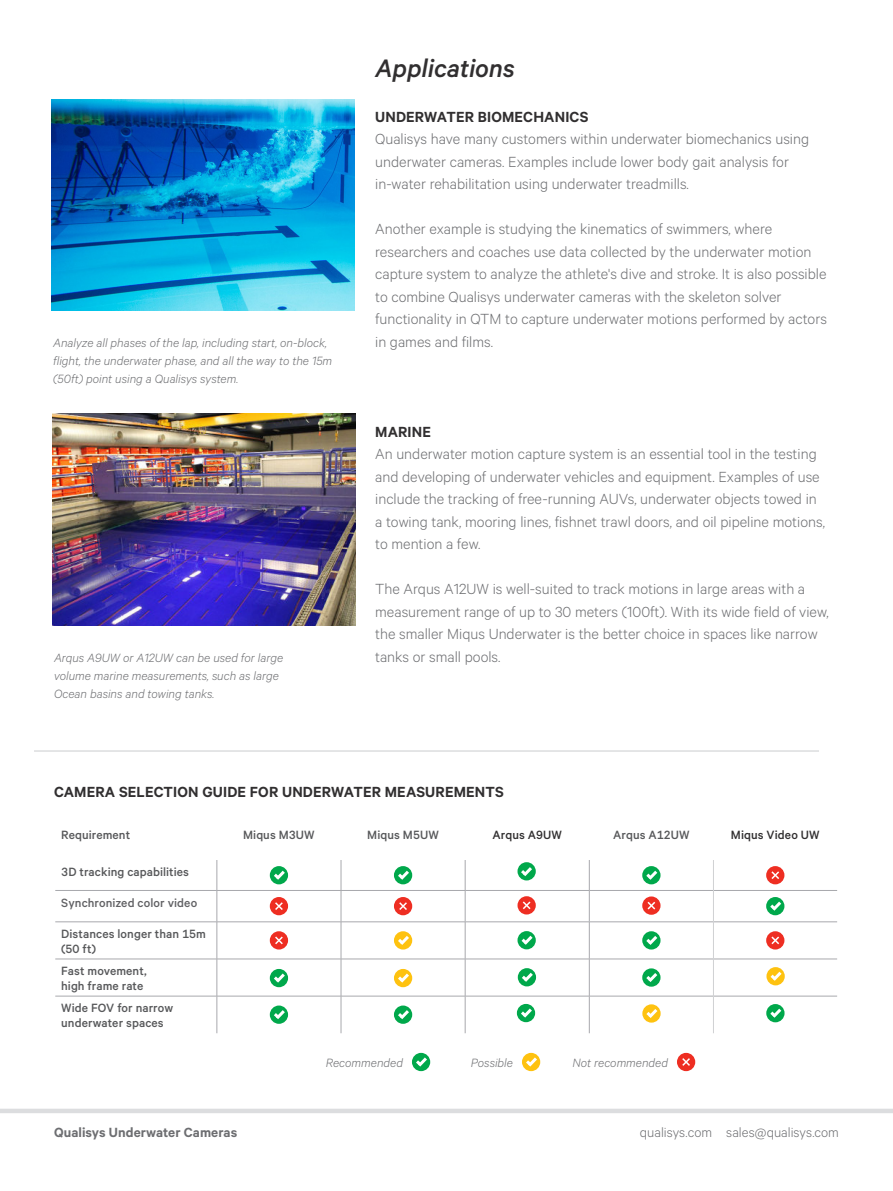
<style>
.page{position:relative;width:893px;height:1191px;background:#fff}
.page>*{position:absolute;margin:0;border:0;box-sizing:border-box;transform-origin:0 0}
.t1{font:italic 500 28.5px "Calibre";letter-spacing:-.005em;color:#312f30}
.t2{font:300 16.5px/22.5px "Calibre";color:#6d6e71}
.t3{font:600 16.5px "Calibre";letter-spacing:.01em;color:#312f30}
.t4{font:300 15px "Calibre";color:#6d6e71}
.t5{font:600 15px "Calibre";letter-spacing:.005em;color:#6d6e71}
.t6{font:italic 300 13.5px/18px "Calibre";color:#6d6e71}
.t7{font:500 13.5px/15px "Calibre";letter-spacing:.005em;color:#57585a}
.t8{font:500 13.5px "Calibre";letter-spacing:.005em;color:#616164}
.t9{font:500 13.5px "Calibre";letter-spacing:.005em;color:#312f30}
</style>
<div class="page">
<hr style="left:34px;top:750px;width:785px;height:1px;background:#dcdddf">
<img style="left:52px;top:99px;width:303px;height:211px">
<img style="left:53px;top:414px;width:303px;height:211px">
<svg style="left:412px;top:1052px;width:18px;height:19px"></svg>
<svg style="left:413px;top:1054px;width:17px;height:15px"></svg>
<svg style="left:522px;top:1052px;width:18px;height:19px"></svg>
<svg style="left:523px;top:1054px;width:17px;height:15px"></svg>
<svg style="left:677px;top:1052px;width:18px;height:19px"></svg>
<svg style="left:681px;top:1056px;width:11px;height:11px"></svg>
<hr style="left:55px;top:890px;width:162px;height:1px;background:#a8a9ad">
<hr style="left:217px;top:890px;width:1px;height:31px;background:#a8a9ad">
<hr style="left:341px;top:890px;width:1px;height:31px;background:#a8a9ad">
<hr style="left:465px;top:890px;width:124px;height:1px;background:#a8a9ad">
<hr style="left:465px;top:890px;width:1px;height:31px;background:#a8a9ad">
<hr style="left:589px;top:890px;width:124px;height:1px;background:#a8a9ad">
<hr style="left:589px;top:890px;width:1px;height:31px;background:#a8a9ad">
<hr style="left:714px;top:890px;width:123px;height:1px;background:#a8a9ad">
<hr style="left:55px;top:921px;width:162px;height:1px;background:#a8a9ad">
<hr style="left:465px;top:921px;width:124px;height:1px;background:#a8a9ad">
<hr style="left:589px;top:921px;width:124px;height:1px;background:#a8a9ad">
<hr style="left:714px;top:921px;width:123px;height:1px;background:#a8a9ad">
<hr style="left:55px;top:958px;width:162px;height:1px;background:#a8a9ad">
<hr style="left:465px;top:958px;width:124px;height:1px;background:#a8a9ad">
<hr style="left:589px;top:958px;width:124px;height:1px;background:#a8a9ad">
<hr style="left:714px;top:958px;width:123px;height:1px;background:#a8a9ad">
<hr style="left:55px;top:995px;width:162px;height:1px;background:#a8a9ad">
<hr style="left:217px;top:995px;width:124px;height:1px;background:#a8a9ad">
<hr style="left:341px;top:995px;width:124px;height:1px;background:#a8a9ad">
<hr style="left:341px;top:890px;width:124px;height:1px;background:#a8a9ad">
<hr style="left:341px;top:921px;width:124px;height:1px;background:#a8a9ad">
<hr style="left:341px;top:958px;width:124px;height:1px;background:#a8a9ad">
<hr style="left:465px;top:995px;width:124px;height:1px;background:#a8a9ad">
<hr style="left:589px;top:995px;width:124px;height:1px;background:#a8a9ad">
<hr style="left:714px;top:995px;width:123px;height:1px;background:#a8a9ad">
<hr style="left:217px;top:860px;width:1px;height:30px;background:#a8a9ad">
<hr style="left:341px;top:860px;width:1px;height:30px;background:#a8a9ad">
<hr style="left:465px;top:860px;width:1px;height:30px;background:#a8a9ad">
<hr style="left:589px;top:860px;width:1px;height:30px;background:#a8a9ad">
<hr style="left:465px;top:922px;width:1px;height:36px;background:#a8a9ad">
<hr style="left:589px;top:922px;width:1px;height:36px;background:#a8a9ad">
<hr style="left:217px;top:959px;width:1px;height:37px;background:#a8a9ad">
<hr style="left:341px;top:959px;width:1px;height:37px;background:#a8a9ad">
<hr style="left:465px;top:959px;width:1px;height:37px;background:#a8a9ad">
<hr style="left:589px;top:959px;width:1px;height:37px;background:#a8a9ad">
<hr style="left:217px;top:890px;width:124px;height:1px;background:#a8a9ad">
<hr style="left:217px;top:921px;width:124px;height:1px;background:#a8a9ad">
<hr style="left:341px;top:922px;width:1px;height:36px;background:#a8a9ad">
<hr style="left:217px;top:958px;width:124px;height:1px;background:#a8a9ad">
<hr style="left:217px;top:922px;width:1px;height:36px;background:#a8a9ad">
<hr style="left:713px;top:860px;width:1px;height:30px;background:#d1d2d4">
<hr style="left:713px;top:890px;width:1px;height:31px;background:#d1d2d4">
<hr style="left:713px;top:921px;width:1px;height:38px;background:#d1d2d4">
<hr style="left:713px;top:959px;width:1px;height:37px;background:#d1d2d4">
<svg style="left:270px;top:866px;width:18px;height:18px"></svg>
<svg style="left:271px;top:867px;width:17px;height:16px"></svg>
<svg style="left:394px;top:866px;width:18px;height:18px"></svg>
<svg style="left:395px;top:867px;width:17px;height:16px"></svg>
<svg style="left:642px;top:866px;width:18px;height:18px"></svg>
<svg style="left:643px;top:867px;width:17px;height:16px"></svg>
<div style="left:766px;top:866px;width:18px;height:18px;background:#ee2e22;border-radius:50%"></div>
<svg style="left:771px;top:871px;width:8px;height:8px"></svg>
<div style="left:270px;top:897px;width:18px;height:18px;background:#ee2e22;border-radius:50%"></div>
<svg style="left:275px;top:902px;width:8px;height:8px"></svg>
<div style="left:394px;top:897px;width:18px;height:18px;background:#ee2e22;border-radius:50%"></div>
<svg style="left:399px;top:902px;width:8px;height:8px"></svg>
<div style="left:642px;top:896px;width:18px;height:18px;background:#ee2e22;border-radius:50%"></div>
<svg style="left:647px;top:901px;width:9px;height:9px"></svg>
<svg style="left:766px;top:897px;width:18px;height:18px"></svg>
<svg style="left:767px;top:898px;width:17px;height:16px"></svg>
<div style="left:270px;top:931px;width:18px;height:18px;background:#ee2e22;border-radius:50%"></div>
<svg style="left:275px;top:936px;width:8px;height:9px"></svg>
<svg style="left:394px;top:931px;width:18px;height:18px"></svg>
<svg style="left:395px;top:932px;width:17px;height:16px"></svg>
<svg style="left:642px;top:931px;width:18px;height:18px"></svg>
<svg style="left:643px;top:932px;width:17px;height:16px"></svg>
<div style="left:766px;top:931px;width:18px;height:18px;background:#ee2e22;border-radius:50%"></div>
<svg style="left:771px;top:936px;width:8px;height:9px"></svg>
<svg style="left:270px;top:969px;width:18px;height:18px"></svg>
<svg style="left:271px;top:970px;width:17px;height:15px"></svg>
<div style="left:394px;top:969px;width:18px;height:18px;background:#fec210;border-radius:50%"></div>
<svg style="left:395px;top:970px;width:17px;height:15px"></svg>
<svg style="left:642px;top:968px;width:18px;height:18px"></svg>
<svg style="left:643px;top:969px;width:17px;height:16px"></svg>
<svg style="left:766px;top:967px;width:19px;height:18px"></svg>
<svg style="left:767px;top:968px;width:18px;height:16px"></svg>
<svg style="left:517px;top:862px;width:19px;height:18px"></svg>
<svg style="left:518px;top:864px;width:17px;height:15px"></svg>
<div style="left:517px;top:896px;width:19px;height:18px;background:#ee2e22;border-radius:50%"></div>
<svg style="left:522px;top:901px;width:9px;height:9px"></svg>
<svg style="left:517px;top:931px;width:19px;height:18px"></svg>
<svg style="left:518px;top:932px;width:18px;height:16px"></svg>
<svg style="left:518px;top:968px;width:18px;height:18px"></svg>
<svg style="left:519px;top:969px;width:17px;height:16px"></svg>
<svg style="left:217px;top:996px;width:620px;height:37px"></svg>
<div style="left:0;top:1108px;width:893px;height:5px;background:#dcdddf"></div>
<p class="t6" style="left:53px;top:334px;width:280px">Analyze all phases of the lap, including start, on-block, flight, the underwater phase, and all the way to the 15m (50ft) point using a Qualisys system.</p>
<h1 class="t1" style="left:375px;top:58px;width:141px">Applications</h1>
<p class="t3" style="left:375px;top:111px;width:215px">UNDERWATER BIOMECHANICS</p>
<p class="t2" style="left:375px;top:129px;width:435px">Qualisys have many customers within underwater biomechanics using underwater cameras. Examples include lower body gait analysis for in-water rehabilitation using underwater treadmills.</p>
<p class="t2" style="left:375px;top:219px;width:453px">Another example is studying the kinematics of swimmers, where researchers and coaches use data collected by the underwater motion capture system to analyze the athlete's dive and stroke. It is also possible to combine Qualisys underwater cameras with the skeleton solver functionality in QTM to capture underwater motions performed by actors in games and films.</p>
<p class="t3" style="left:375px;top:426px;width:57px">MARINE</p>
<p class="t2" style="left:375px;top:444px;width:451px">An underwater motion capture system is an essential tool in the testing and developing of underwater vehicles and equipment. Examples of use include the tracking of free-running AUVs, underwater objects towed in a towing tank, mooring lines, fishnet trawl doors, and oil pipeline motions, to mention a few.</p>
<p class="t2" style="left:375px;top:579px;width:455px">The Arqus A12UW is well-suited to track motions in large areas with a measurement range of up to 30 meters (100ft). With its wide field of view, the smaller Miqus Underwater is the better choice in spaces like narrow</p>
<p class="t6" style="left:54px;top:649px;width:231px">Arqus A9UW or A12UW can be used for large</p>
<p class="t2" style="left:375px;top:646px;width:127px">tanks or small pools.</p>
<p class="t6" style="left:54px;top:667px;width:226px">volume marine measurements, such as large<br>Ocean basins and towing tanks.</p>
<p class="t3" style="left:54px;top:786px;width:451px">CAMERA SELECTION GUIDE FOR UNDERWATER MEASUREMENTS</p>
<p class="t7" style="left:61px;top:828px;width:70px">Requirement</p>
<p class="t7" style="left:243px;top:828px;width:73px">Miqus M3UW</p>
<p class="t7" style="left:367px;top:828px;width:73px">Miqus M5UW</p>
<p class="t9" style="left:492px;top:830px;width:71px">Arqus A9UW</p>
<p class="t7" style="left:613px;top:828px;width:78px">Arqus A12UW</p>
<p class="t9" style="left:731px;top:830px;width:90px">Miqus Video UW</p>
<p class="t7" style="left:61px;top:865px;width:129px">3D tracking capabilities</p>
<p class="t8" style="left:61px;top:897px;width:137px">Synchronized color video</p>
<p class="t7" style="left:61px;top:927px;width:146px">Distances longer than 15m (50 ft)</p>
<p class="t7" style="left:61px;top:964px;width:87px">Fast movement, high frame rate</p>
<p class="t7" style="left:61px;top:1001px;width:113px">Wide FOV for narrow underwater spaces</p>
<p class="t6" style="left:326px;top:1054px;width:79px">Recommended</p>
<p class="t6" style="left:471px;top:1054px;width:44px">Possible</p>
<p class="t6" style="left:573px;top:1054px;width:97px">Not recommended</p>
<p class="t5" style="left:54px;top:1127px;width:185px">Qualisys Underwater Cameras</p>
<p class="t4" style="left:640px;top:1127px;width:201px">qualisys.com sales@qualisys.com</p>
</div>
